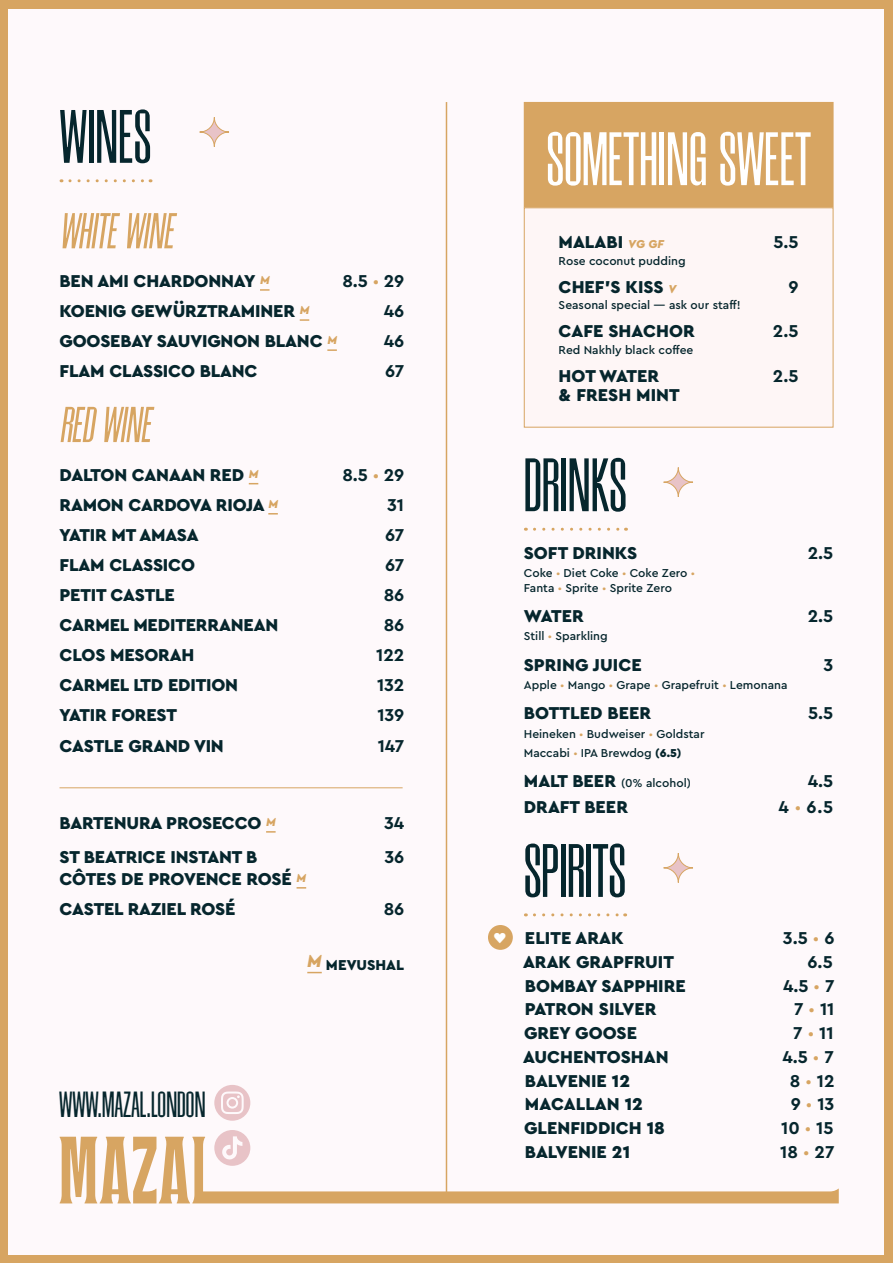
<style>
.page{position:relative;width:893px;height:1263px;background:#d7a562}
.page>*{position:absolute;margin:0;border:0;box-sizing:border-box;transform-origin:0 0}
.t1{font:500 81px "Galgo";color:#06262d}
.t2{font:500 81px "Galgo";color:#fff}
.t3{font:500 54px "Galgo";color:#d7a562}
.t4{font:500 39px "Galgo";color:#06262d}
.t5{font:900 18px/19.5px "Cera Pro";letter-spacing:-.01em;color:#06262d}
.t6{font:700 18px "Cera Pro";letter-spacing:-.01em;color:#06262d}
.t7{font:italic 900 18px "Cera Pro";color:#d7a562}
.t8{font:900 15px "Cera Pro";color:#06262d}
.t9{font:700 15px "Cera Pro";color:#fff}
.t10{font:500 12px/14.4px "Cera Pro";color:#06262d}
.t11{font:italic 900 12px "Cera Pro";color:#d7a562}
.s1{font-weight:300;color:#d7a562}
.s2{font-weight:900}
</style>
<div class="page">
<div style="left:9px;top:9px;width:875px;height:1245px;background:#fef9fb"></div>
<div style="left:524px;top:208px;width:309px;height:219px;background:#fef6f6"></div>
<div style="left:524px;top:207px;width:309px;height:221px;border:1px solid #d7a562"></div>
<svg style="left:260px;top:289px;width:10px;height:2px"></svg>
<svg style="left:300px;top:319px;width:9px;height:2px"></svg>
<svg style="left:327px;top:349px;width:10px;height:2px"></svg>
<hr style="left:60px;top:787px;width:343px;height:1px;background:#d7a562">
<svg style="left:266px;top:831px;width:10px;height:2px"></svg>
<div style="left:524px;top:102px;width:309px;height:105px;background:#d7a562"></div>
<svg style="left:70px;top:179px;width:81px;height:3px"></svg>
<svg style="left:534px;top:528px;width:92px;height:3px"></svg>
<svg style="left:534px;top:913px;width:92px;height:3px"></svg>
<hr style="left:446px;top:102px;width:1px;height:1091px;background:#d7a562">
<svg style="left:214px;top:1085px;width:36px;height:36px"></svg>
<svg style="left:59px;top:1130px;width:780px;height:73px"></svg>
<svg style="left:664px;top:853px;width:29px;height:29px"></svg>
<div style="left:663px;top:853px;width:30px;height:30px;border:1px solid #d7a562;border-radius:50%"></div>
<svg style="left:664px;top:467px;width:29px;height:30px"></svg>
<div style="left:663px;top:467px;width:30px;height:30px;border:1px solid #d7a562;border-radius:50%"></div>
<svg style="left:200px;top:117px;width:29px;height:30px"></svg>
<div style="left:199px;top:117px;width:30px;height:30px;border:1px solid #d7a562;border-radius:50%"></div>
<div style="left:488px;top:925px;width:25px;height:25px;background:#d7a562;border-radius:50%"></div>
<svg style="left:307px;top:972px;width:15px;height:1px"></svg>
<h1 class="t1" style="left:60px;top:92px;width:94px">WINES</h1>
<h2 class="t3" style="left:60px;top:201px;width:124px">WHITEWINE</h2>
<p class="t5" style="left:60px;top:270px;width:197px">BEN AMI CHARDONNAY</p>
<p class="t11" style="left:260px;top:272px;width:11px">M</p>
<p class="t6" style="left:343px;top:269px;width:63px">8.5 <span class="s1">•</span> 29</p>
<p class="t5" style="left:60px;top:301px;width:237px">KOENIG GEWÜRZTRAMINER</p>
<p class="t11" style="left:300px;top:302px;width:11px">M</p>
<p class="t6" style="left:384px;top:299px;width:22px">46</p>
<p class="t5" style="left:60px;top:331px;width:265px">GOOSEBAY SAUVIGNON BLANC</p>
<p class="t11" style="left:327px;top:332px;width:11px">M</p>
<p class="t6" style="left:384px;top:329px;width:22px">46</p>
<p class="t5" style="left:60px;top:361px;width:200px">FLAM CLASSICO BLANC</p>
<h2 class="t3" style="left:60px;top:395px;width:101px">REDWINE</h2>
<p class="t6" style="left:385px;top:359px;width:21px">67</p>
<p class="t5" style="left:60px;top:464px;width:186px">DALTON CANAAN RED</p>
<p class="t11" style="left:249px;top:466px;width:11px">M</p>
<p class="t6" style="left:343px;top:463px;width:63px">8.5 <span class="s1">•</span> 29</p>
<p class="t5" style="left:60px;top:494px;width:207px">RAMON CARDOVA RIOJA</p>
<p class="t11" style="left:268px;top:496px;width:11px">M</p>
<p class="t6" style="left:387px;top:493px;width:18px">31</p>
<p class="t5" style="left:60px;top:524px;width:141px">YATIR MT AMASA</p>
<p class="t6" style="left:385px;top:523px;width:21px">67</p>
<p class="t5" style="left:60px;top:554px;width:137px">FLAM CLASSICO</p>
<p class="t6" style="left:385px;top:553px;width:21px">67</p>
<p class="t5" style="left:60px;top:585px;width:117px">PETIT CASTLE</p>
<p class="t6" style="left:384px;top:583px;width:22px">86</p>
<p class="t5" style="left:60px;top:615px;width:220px">CARMEL MEDITERRANEAN</p>
<p class="t6" style="left:384px;top:613px;width:22px">86</p>
<p class="t5" style="left:60px;top:645px;width:136px">CLOS MESORAH</p>
<p class="t6" style="left:376px;top:643px;width:29px">122</p>
<p class="t5" style="left:60px;top:675px;width:180px">CARMEL LTD EDITION</p>
<p class="t6" style="left:377px;top:673px;width:29px">132</p>
<p class="t5" style="left:60px;top:705px;width:119px">YATIR FOREST</p>
<p class="t6" style="left:377px;top:703px;width:28px">139</p>
<p class="t5" style="left:60px;top:735px;width:166px">CASTLE GRAND VIN</p>
<p class="t6" style="left:378px;top:733px;width:28px">147</p>
<p class="t5" style="left:60px;top:812px;width:203px">BARTENURA PROSECCO</p>
<p class="t11" style="left:266px;top:814px;width:11px">M</p>
<p class="t6" style="left:384px;top:811px;width:22px">34</p>
<p class="t5" style="left:60px;top:847px;width:199px">ST BEATRICE INSTANT B</p>
<p class="t6" style="left:384px;top:845px;width:21px">36</p>
<p class="t5" style="left:60px;top:868px;width:234px">CÔTES DE PROVENCE ROSÉ</p>
<p class="t11" style="left:297px;top:870px;width:11px">M</p>
<p class="t5" style="left:60px;top:898px;width:178px">CASTEL RAZIEL ROSÉ</p>
<p class="t6" style="left:384px;top:897px;width:22px">86</p>
<h3 class="t4" style="left:59px;top:1083px;width:148px">WWW.MAZAL.LONDON</h3>
<p class="t7" style="left:307px;top:948px;width:16px">M</p>
<p class="t8" style="left:326px;top:954px;width:80px">MEVUSHAL</p>
<h1 class="t2" style="left:546px;top:114px;width:266px">SOMETHINGSWEET</h1>
<p class="t5" style="left:559px;top:232px;width:66px">MALABI</p>
<p class="t10" style="left:559px;top:253px;width:129px">Rose coconut pudding</p>
<p class="t11" style="left:628px;top:236px;width:37px">VG GF</p>
<p class="t6" style="left:773px;top:230px;width:27px">5.5</p>
<p class="t5" style="left:559px;top:276px;width:106px">CHEF S' KISS</p>
<p class="t10" style="left:559px;top:298px;width:183px">Seasonal special — ask our staff!</p>
<p class="t11" style="left:669px;top:281px;width:9px">V</p>
<p class="t6" style="left:789px;top:275px;width:12px">9</p>
<p class="t5" style="left:559px;top:321px;width:138px">CAFE SHACHOR</p>
<p class="t10" style="left:559px;top:342px;width:136px">Red Nakhly black coffee</p>
<p class="t6" style="left:773px;top:319px;width:27px">2.5</p>
<p class="t5" style="left:559px;top:365px;width:123px">HOT WATER<br>&amp; FRESH MINT</p>
<p class="t6" style="left:773px;top:364px;width:27px">2.5</p>
<p class="t9" style="left:493px;top:928px;width:14px">♥</p>
<h1 class="t1" style="left:524px;top:440px;width:105px">DRINKS</h1>
<p class="t5" style="left:524px;top:542px;width:115px">SOFT DRINKS</p>
<p class="t10" style="left:524px;top:565px;width:173px">Coke <span class="s1">•</span> Diet Coke <span class="s1">•</span> Coke Zero <span class="s1">•<br></span>Fanta <span class="s1">•</span> Sprite <span class="s1">•</span> Sprite Zero</p>
<p class="t6" style="left:808px;top:541px;width:27px">2.5</p>
<p class="t5" style="left:524px;top:605px;width:62px">WATER</p>
<p class="t10" style="left:524px;top:629px;width:85px">Still <span class="s1">•</span> Sparkling</p>
<p class="t6" style="left:808px;top:604px;width:27px">2.5</p>
<p class="t5" style="left:524px;top:654px;width:119px">SPRING JUICE</p>
<p class="t10" style="left:524px;top:677px;width:265px">Apple <span class="s1">•</span> Mango <span class="s1">•</span> Grape <span class="s1">•</span> Grapefruit <span class="s1">•</span> Lemonana</p>
<p class="t6" style="left:824px;top:652px;width:11px">3</p>
<p class="t5" style="left:524px;top:703px;width:129px">BOTTLED BEER</p>
<p class="t10" style="left:524px;top:724px;width:182px;line-height:18.6px">Heineken <span class="s1">•</span> Budweiser <span class="s1">•</span> Goldstar<br>Maccabi <span class="s1">•</span> IPA Brewdog <span class="s2">)6.5(</span></p>
<p class="t6" style="left:808px;top:701px;width:27px">5.5</p>
<p class="t5" style="left:524px;top:770px;width:94px">MALT BEER</p>
<p class="t10" style="left:621px;top:775px;width:71px">(0% alcohol(</p>
<p class="t6" style="left:808px;top:769px;width:27px">4.5</p>
<p class="t5" style="left:524px;top:796px;width:106px">DRAFT BEER</p>
<p class="t6" style="left:779px;top:794px;width:56px">4 <span class="s1">•</span> 6.5</p>
<h1 class="t1" style="left:524px;top:826px;width:104px">SPIRITS</h1>
<p class="t5" style="left:525px;top:928px;width:100px">ELITE ARAK</p>
<p class="t6" style="left:783px;top:926px;width:53px">3.5 6<span class="s1">•</span></p>
<p class="t5" style="left:523px;top:951px;width:152px">ARAK GRAPFRUIT</p>
<p class="t6" style="left:807px;top:950px;width:27px">6.5</p>
<p class="t5" style="left:525px;top:975px;width:162px">BOMBAY SAPPHIRE</p>
<p class="t6" style="left:783px;top:974px;width:53px">4.5 7<span class="s1">•</span></p>
<p class="t5" style="left:525px;top:999px;width:133px">PATRON SILVER</p>
<p class="t6" style="left:794px;top:997px;width:42px"><span class="s1">•</span>7 11</p>
<p class="t5" style="left:524px;top:1023px;width:115px">GREY GOOSE</p>
<p class="t6" style="left:793px;top:1021px;width:42px"><span class="s1">•</span>7 11</p>
<p class="t5" style="left:523px;top:1046px;width:147px">AUCHENTOSHAN</p>
<p class="t6" style="left:782px;top:1045px;width:53px">4.5 7<span class="s1">•</span></p>
<p class="t5" style="left:525px;top:1070px;width:107px">BALVENIE 12</p>
<p class="t6" style="left:790px;top:1069px;width:46px"><span class="s1">•</span>8 12</p>
<p class="t5" style="left:525px;top:1094px;width:120px">MACALLAN 12</p>
<p class="t6" style="left:791px;top:1092px;width:45px"><span class="s1">•</span>9 13</p>
<p class="t5" style="left:524px;top:1118px;width:142px">GLENFIDDICH 18</p>
<p class="t6" style="left:781px;top:1116px;width:54px">10<span class="s1">•</span>15</p>
<p class="t5" style="left:525px;top:1141px;width:107px">BALVENIE 21</p>
<p class="t6" style="left:780px;top:1140px;width:56px">18<span class="s1">•</span>27</p>
</div>
